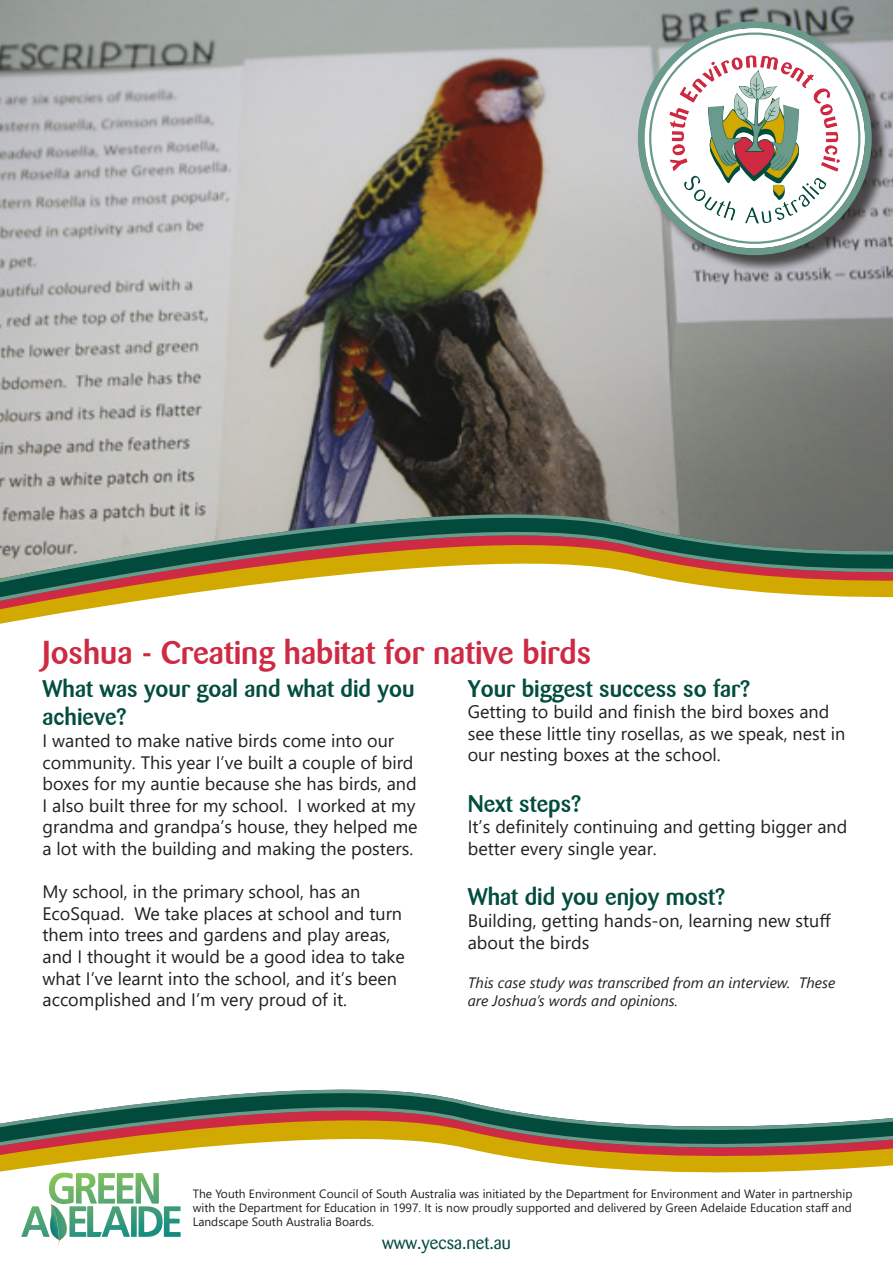
<style>
.page{position:relative;width:893px;height:1263px;background:#fff}
.page>*{position:absolute;margin:0;border:0;box-sizing:border-box;transform-origin:0 0}
.Heading_-_title{font:500 33px "Barmeno";color:#ce2a43}
.Subhead_1{font:500 24px/28.8px "Barmeno";color:#024d3d}
.Body_text{font:18px/21.6px "Segoe UI";color:#231f20}
.t1{font:18px "Barmeno";color:#024a3c}
.Body_text-2{font:italic 15px/18px "Segoe UI";color:#231f20}
.t2{font:12px/14.4px "Segoe UI";color:#231f20;text-align:justify}
</style>
<div class="page">
<svg style="left:0;top:1089px;width:893px;height:84px"></svg>
<svg style="left:21px;top:1172px;width:160px;height:73px"></svg>
<img style="left:0;top:0;width:893px;height:481px">
<div style="left:640px;top:24px;width:250px;height:250px;background:#231f20;opacity:.75"></div>
<svg style="left:645px;top:28px;width:220px;height:220px"></svg>
<div style="left:638px;top:21px;width:234px;height:234px;border:7px solid #6a9a8c;border-radius:50%"></div>
<svg style="left:0;top:481px;width:893px;height:18px;background:#868480"></svg>
<svg style="left:0;top:499px;width:893px;height:118px"></svg>
<img style="left:670px;top:53px;width:170px;height:170px">
<p class="Heading_-_title" style="left:43px;top:633px;width:550px">Joshua - Creating habitat for native birds</p>
<p class="Subhead_1" style="left:43px;top:674px;width:374px">What was your goal and what did you achieve?</p>
<p class="Body_text" style="left:43px;top:728px;width:377px">I wanted to make native birds come into our community. This year I’ve built a couple of bird boxes for my auntie because she has birds, and I also built three for my school. I worked at my grandma and grandpa’s house, they helped me a lot with the building and making the posters.</p>
<p class="Body_text" style="left:43px;top:879px;width:364px">My school, in the primary school, has an EcoSquad. We take places at school and turn them into trees and gardens and play areas, and I thought it would be a good idea to take what I’ve learnt into the school, and it’s been accomplished and I’m very proud of it.</p>
<p class="Subhead_1" style="left:468px;top:674px;width:284px">Your biggest success so far?</p>
<p class="Body_text" style="left:468px;top:699px;width:379px">Getting to build and finish the bird boxes and see these little tiny rosellas, as we speak, nest in our nesting boxes at the school.</p>
<p class="Subhead_1" style="left:468px;top:789px;width:115px">Next steps?</p>
<p class="Body_text" style="left:468px;top:815px;width:381px">It’s definitely continuing and getting bigger and better every single year.</p>
<p class="Subhead_1" style="left:468px;top:883px;width:259px">What did you enjoy most?</p>
<p class="Body_text" style="left:468px;top:908px;width:365px">Building, getting hands-on, learning new stuff about the birds</p>
<p class="Body_text-2" style="left:468px;top:971px;width:369px">This case study was transcribed from an interview. These are Joshua’s words and opinions.</p>
<p class="t2" style="left:193px;top:1185px;width:661px">The Youth Environment Council of South Australia was initiated by the Department for Environment and Water in partnership with the Department for Education in 1997. It is now proudly supported and delivered by Green Adelaide Education staff and Landscape South Australia Boards.</p>
<p class="t1" style="left:382px;top:1232px;width:130px">www.yecsa.net.au</p>
</div>
